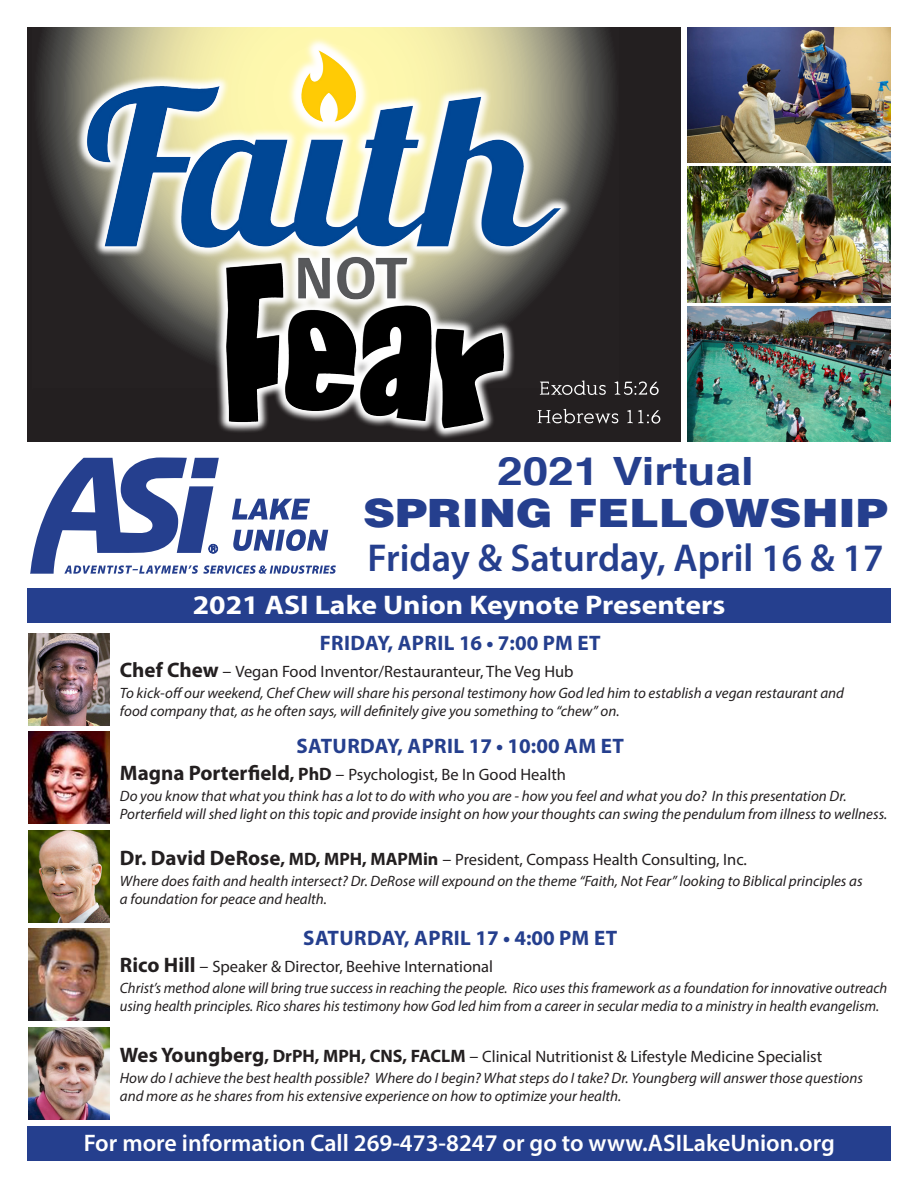
<style>
.page{position:relative;width:918px;height:1188px;background:#fff}
.page>*{position:absolute;margin:0;border:0;box-sizing:border-box;transform-origin:0 0}
.t1{font:600 39px "Myriad Pro";color:#253f8e}
.t2{font:900 39px "Helvetica";color:#253f8e;scale:1.14 1}
.t3{font:700 39px "Helvetica";color:#253f8e;scale:1.18 1}
.t4{font:700 27px "Myriad Pro";color:#fff;scale:1.1 1}
.t5{font:600 24px "Myriad Pro";color:#fff}
.t6{font:700 21px "Myriad Pro";letter-spacing:.02em;color:#253f8e}
.t7{font:16.5px "Myriad Pro";color:#231f20}
.t8{font:italic 15px "Myriad Pro";color:#231f20}
.s1{font-weight:700;font-size:21px}
.s2{font-size:18px}
.s3{font-weight:700;font-size:18px}
</style>
<div class="page">
<div style="left:0;top:27px;width:680px;height:442px;background:#231f20"></div>
<div style="left:27px;top:1126px;width:864px;height:35px;background:#253f8e"></div>
<div style="left:27px;top:588px;width:864px;height:35px;background:#253f8e"></div>
<img style="left:28px;top:633px;width:82px;height:92px">
<img style="left:28px;top:929px;width:82px;height:92px">
<img style="left:28px;top:1027px;width:82px;height:92px">
<img style="left:28px;top:732px;width:82px;height:92px">
<img style="left:28px;top:830px;width:82px;height:92px">
<svg style="left:37px;top:27px;width:578px;height:219px"></svg>
<svg style="left:75px;top:40px;width:498px;height:398px"></svg>
<img style="left:574px;top:380px;width:68px;height:15px">
<img style="left:563px;top:409px;width:81px;height:14px">
<svg style="left:285px;top:36px;width:87px;height:100px;background:#feee9e"></svg>
<img style="left:688px;top:307px;width:203px;height:135px">
<img style="left:688px;top:167px;width:203px;height:135px">
<img style="left:688px;top:27px;width:203px;height:135px">
<div style="left:0;top:442px;width:893px;height:38px;background:#fff"></div>
<div style="left:0;top:22px;width:27px;height:458px;background:#fff"></div>
<svg style="left:30px;top:457px;width:306px;height:117px"></svg>
<p class="t3" style="left:497px;top:440px;width:219px">2021 Virtual</p>
<p class="t2" style="left:363px;top:488px;width:462px">SPRING FELLOWSHIP</p>
<p class="t1" style="left:368px;top:533px;width:518px">Friday &amp; Saturday, April 16 &amp; 17</p>
<p class="t4" style="left:193px;top:588px;width:486px">2021 ASI Lake Union Keynote Presenters</p>
<p class="t6" style="left:320px;top:630px;width:283px">FRIDAY, APRIL 16 • 7:00 PM ET</p>
<p class="t7" style="left:120px;top:662px;width:455px"><span class="s1">Chef Chew</span> <span class="s2">–</span> Vegan Food Inventor/Restauranteur, The Veg Hub</p>
<p class="t8" style="left:120px;top:684px;width:726px">To kick-off our weekend, Chef Chew will share his personal testimony how God led him to establish a vegan restaurant and</p>
<p class="t8" style="left:120px;top:702px;width:501px">food company that, as he often says, will definitely give you something to “chew” on.</p>
<p class="t6" style="left:297px;top:732px;width:329px">SATURDAY, APRIL 17 • 10:00 AM ET</p>
<p class="t7" style="left:120px;top:764px;width:448px"><span class="s1">Magna Porterfield</span><span class="s3">, PhD</span> <span class="s2">–</span> Psychologist, Be In Good Health</p>
<p class="t8" style="left:120px;top:786px;width:728px">Do you know that what you think has a lot to do with who you are - how you feel and what you do? In this presentation Dr.</p>
<p class="t8" style="left:120px;top:804px;width:769px">Porterfield will shed light on this topic and provide insight on how your thoughts can swing the pendulum from illness to wellness.</p>
<p class="t7" style="left:120px;top:849px;width:629px"><span class="s1">Dr. David DeRose</span><span class="s3">, MD, MPH, MAPMin</span> <span class="s2">–</span> President, Compass Health Consulting, Inc.</p>
<p class="t8" style="left:120px;top:871px;width:744px">Where does faith and health intersect? Dr. DeRose will expound on the theme “Faith, Not Fear” looking to Biblical principles as</p>
<p class="t8" style="left:120px;top:889px;width:209px">a foundation for peace and health.</p>
<p class="t6" style="left:303px;top:924px;width:316px">SATURDAY, APRIL 17 • 4:00 PM ET</p>
<p class="t7" style="left:120px;top:956px;width:375px"><span class="s1">Rico Hill</span> <span class="s2">–</span> Speaker &amp; Director, Beehive International</p>
<p class="t8" style="left:120px;top:978px;width:769px">Christ’s method alone will bring true success in reaching the people. Rico uses this framework as a foundation for innovative outreach</p>
<p class="t8" style="left:120px;top:996px;width:761px">using health principles. Rico shares his testimony how God led him from a career in secular media to a ministry in health evangelism.</p>
<p class="t7" style="left:120px;top:1047px;width:704px"><span class="s1">Wes Youngberg</span><span class="s3">, DrPH, MPH, CNS, FACLM</span> <span class="s2">–</span> Clinical Nutritionist &amp; Lifestyle Medicine Specialist</p>
<p class="t8" style="left:120px;top:1069px;width:745px">How do I achieve the best health possible? Where do I begin? What steps do I take? Dr. Youngberg will answer those questions</p>
<p class="t8" style="left:120px;top:1087px;width:503px">and more as he shares from his extensive experience on how to optimize your health.</p>
<p class="t5" style="left:84px;top:1127px;width:753px">For more information Call 269-473-8247 or go to www.ASILakeUnion.org</p>
</div>
